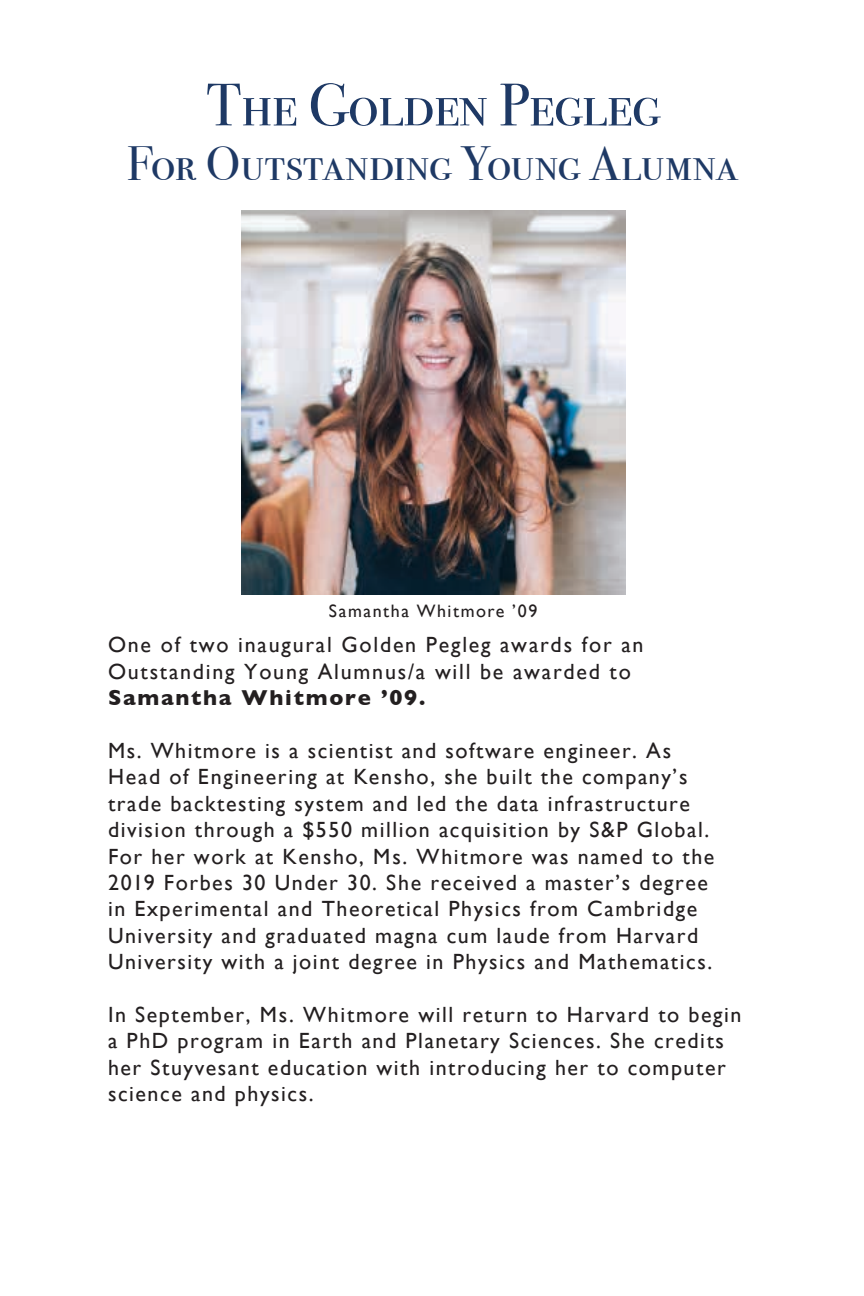
<style>
.page{position:relative;width:864px;height:1296px;background:#fff}
.page>*{position:absolute;margin:0;border:0;box-sizing:border-box;transform-origin:0 0}
.t1{font:60px "Bodoni Svty Two SCITCTT";color:#1e3965}
.t2{font:48px "Bodoni Svty Two SCITCTT";letter-spacing:.005em;color:#1e3965}
.t3{font:22px/26.4px "Gill Sans";letter-spacing:.07em;color:#231f20}
.t4{font:700 22px "Gill Sans";letter-spacing:.08em;color:#231f20}
.t5{font:18px "Gill Sans";letter-spacing:.085em;color:#231f20}
</style>
<div class="page">
<img style="left:241px;top:210px;width:384px;height:384px">
<h1 class="t1" style="left:206px;top:69px;width:455px">The Golden Pegleg</h1>
<h2 class="t2" style="left:127px;top:135px;width:612px">For Outstanding Young Alumna</h2>
<p class="t5" style="left:329px;top:601px;width:210px">Samantha Whitmore ’09</p>
<p class="t3" style="left:108px;top:632px;width:537px">One of two inaugural Golden Pegleg awards for an<br>Outstanding Young Alumnus/a will be awarded to</p>
<p class="t4" style="left:108px;top:680px;width:319px">Samantha Whitmore ’09.</p>
<p class="t3" style="left:108px;top:737px;width:608px">Ms. Whitmore is a scientist and software engineer. As Head of Engineering at Kensho, she built the company’s trade backtesting system and led the data infrastructure division through a $550 million acquisition by S&amp;P Global.<br>For her work at Kensho, Ms. Whitmore was named to the 2019 Forbes 30 Under 30. She received a master’s degree in Experimental and Theoretical Physics from Cambridge University and graduated magna cum laude from Harvard University with a joint degree in Physics and Mathematics.</p>
<p class="t3" style="left:108px;top:1001px;width:635px">In September, Ms. Whitmore will return to Harvard to begin a PhD program in Earth and Planetary Sciences. She credits her Stuyvesant education with introducing her to computer science and physics.</p>
</div>
